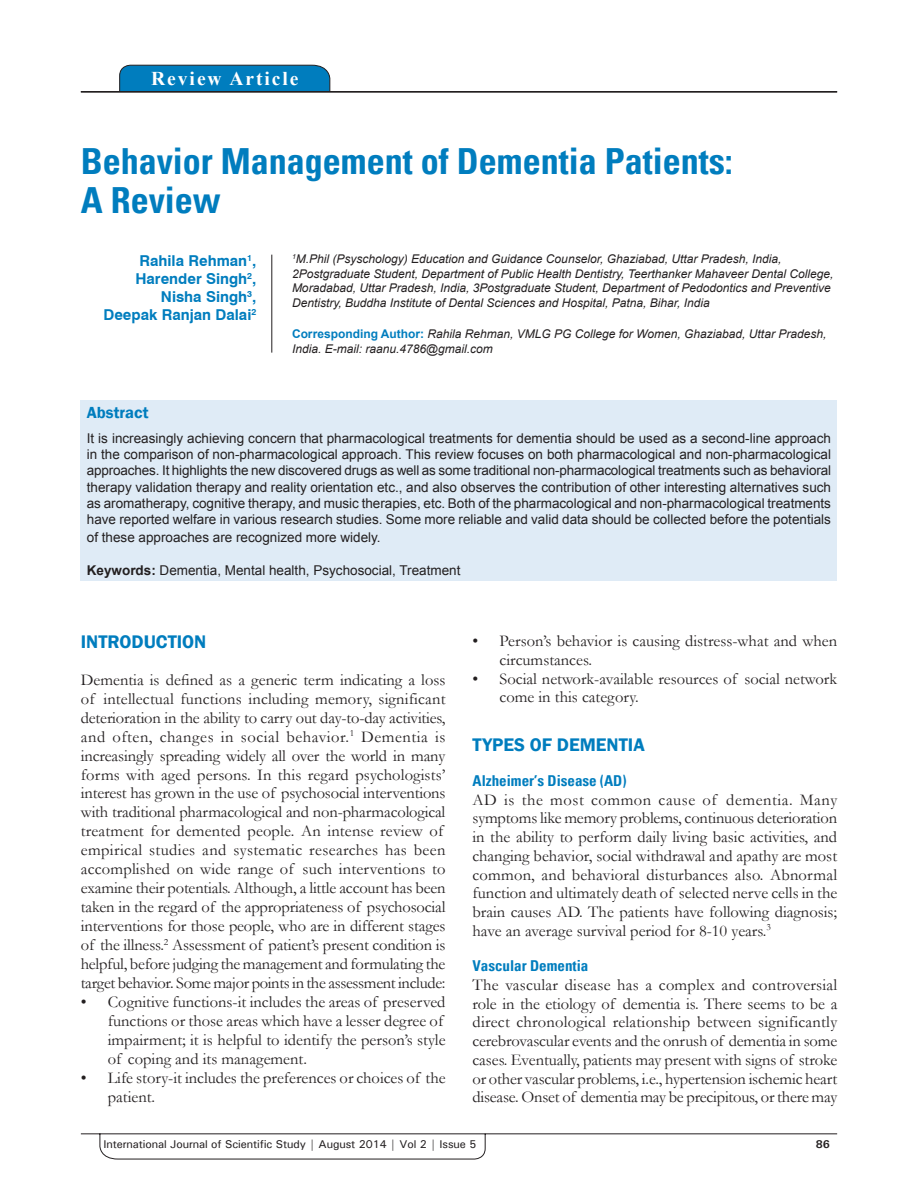
<style>
.page{position:relative;width:918px;height:1188px;background:#fff}
.page>*{position:absolute;margin:0;border:0;box-sizing:border-box;transform-origin:0 0}
.t1{font:700 condensed 36px/39px "Univers";color:#007dbe}
.t2{font:700 19.5px "Times New Roman";letter-spacing:.1em;color:#fff}
.t3{font:600 18.75px "Franklin Gothic";color:#007dbe}
.t4{font:16.5px/19px "Garamond";color:#231f20}
.t5{font:600 16.5px "Franklin Gothic";color:#007dbe}
.t6{font:700 15px/18px "Swiss 721 BT";color:#007dbe;text-align:right}
.t7{font:700 condensed 15px "Univers";color:#007dbe}
.t8{font:13.5px/16.2px "Arial";color:#231f20;text-align:justify}
.t9{font:italic 12px/14.4px "Arial";color:#231f20}
.t10{font:500 11.25px "Univers";letter-spacing:-.01em;color:#231f20}
.t11{font:700 11.25px "Univers";color:#231f20}
.s1{font-weight:700;font-style:normal;color:#007dbe}
.s2{font-weight:700}
</style>
<div class="page">
<svg style="left:81px;top:1133px;width:757px;height:26px"></svg>
<hr style="left:272px;top:255px;width:1px;height:98px;background:#231f20">
<div style="left:119px;top:65px;width:211px;height:26px;background:#007dbe"></div>
<hr style="left:81px;top:91px;width:756px;height:1px;background:#231f20">
<div style="left:81px;top:401px;width:756px;height:180px;background:#dfebf6"></div>
<p class="t2" style="left:151px;top:67px;width:149px">Review Article</p>
<h1 class="t1" style="left:81px;top:142px;width:653px">Behavior Management of Dementia Patients:<br>A Review</h1>
<p class="t6" style="left:104px;top:252px;width:154px">Rahila Rehman<sup>1</sup>,<br>Harender Singh<sup>2</sup>,<br>Nisha Singh<sup>3</sup>,<br>Deepak Ranjan Dalai<sup>2</sup></p>
<p class="t9" style="left:292px;top:252px;width:543px"><sup>1</sup>M.Phil (Psyschology) Education and Guidance Counselor, Ghaziabad, Uttar Pradesh, India, 2Postgraduate Student, Department of Public Health Dentistry, Teerthanker Mahaveer Dental College, Moradabad, Uttar Pradesh, India, 3Postgraduate Student, Department of Pedodontics and Preventive Dentistry, Buddha Institute of Dental Sciences and Hospital, Patna, Bihar, India</p>
<p class="t9" style="left:292px;top:327px;width:536px"><span class="s1">Corresponding Author:</span> Rahila Rehman, VMLG PG College for Women, Ghaziabad, Uttar Pradesh,<br>India. E-mail: raanu.4786@gmail.com</p>
<p class="t5" style="left:87px;top:403px;width:63px">Abstract</p>
<p class="t8" style="left:87px;top:430px;width:746px">It is increasingly achieving concern that pharmacological treatments for dementia should be used as a second-line approach in the comparison of non-pharmacological approach. This review focuses on both pharmacological and non-pharmacological approaches. It highlights the new discovered drugs as well as some traditional non-pharmacological treatments such as behavioral therapy validation therapy and reality orientation etc., and also observes the contribution of other interesting alternatives such as aromatherapy, cognitive therapy, and music therapies, etc. Both of the pharmacological and non-pharmacological treatments have reported welfare in various research studies. Some more reliable and valid data should be collected before the potentials</p>
<p class="t8" style="left:87px;top:529px;width:295px">of these approaches are recognized more widely.</p>
<p class="t8" style="left:87px;top:562px;width:375px"><span class="s2">Keywords:</span> Dementia, Mental health, Psychosocial, Treatment</p>
<p class="t3" style="left:81px;top:631px;width:127px">INTRODUCTION</p>
<p class="t4" style="left:81px;top:670px;width:366px">Dementia is defined as a generic term indicating a loss of intellectual functions including memory, significant deterioration in the ability to carry out day-to-day activities, and often, changes in social behavior.<sup>1</sup> Dementia is increasingly spreading widely all over the world in many forms with aged persons. In this regard psychologists’ interest has grown in the use of psychosocial interventions with traditional pharmacological and non-pharmacological treatment for demented people. An intense review of empirical studies and systematic researches has been accomplished on wide range of such interventions to examine their potentials. Although, a little account has been taken in the regard of the appropriateness of psychosocial interventions for those people, who are in different stages of the illness.<sup>2</sup> Assessment of patient’s present condition is helpful, before judging the management and formulating the target behavior. Some major points in the assessment include:</p>
<p class="t4" style="left:108px;top:993px;width:339px;text-indent:-27px">• Cognitive functions-it includes the areas of preserved functions or those areas which have a lesser degree of impairment; it is helpful to identify the person’s style of coping and its management.</p>
<p class="t4" style="left:108px;top:1069px;width:339px;text-indent:-27px">• Life story-it includes the preferences or choices of the patient.</p>
<p class="t4" style="left:500px;top:632px;width:339px;text-indent:-27px">• Person’s behavior is causing distress-what and when circumstances.</p>
<p class="t4" style="left:500px;top:669px;width:339px;text-indent:-27px">• Social network-available resources of social network come in this category.</p>
<p class="t3" style="left:473px;top:733px;width:174px">TYPES OF DEMENTIA</p>
<p class="t7" style="left:473px;top:771px;width:156px">Alzheimer’s Disease (AD)</p>
<p class="t4" style="left:473px;top:790px;width:366px;text-align:justify">AD is the most common cause of dementia. Many symptoms like memory problems, continuous deterioration in the ability to perform daily living basic activities, and changing behavior, social withdrawal and apathy are most common, and behavioral disturbances also. Abnormal function and ultimately death of selected nerve cells in the brain causes AD. The patients have following diagnosis; have an average survival period for 8-10 years.<sup>3</sup></p>
<p class="t7" style="left:473px;top:956px;width:117px">Vascular Dementia</p>
<p class="t4" style="left:473px;top:975px;width:366px;text-align:justify">The vascular disease has a complex and controversial role in the etiology of dementia is. There seems to be a direct chronological relationship between significantly cerebrovascular events and the onrush of dementia in some cases. Eventually, patients may present with signs of stroke or other vascular problems, i.e., hypertension ischemic heart disease. Onset of dementia may be precipitous, or there may</p>
<p class="t10" style="left:104px;top:1137px;width:374px">International Journal of Scientific Study | August 2014 | Vol 2 | Issue 5</p>
<p class="t11" style="left:816px;top:1137px;width:16px">86</p>
</div>
